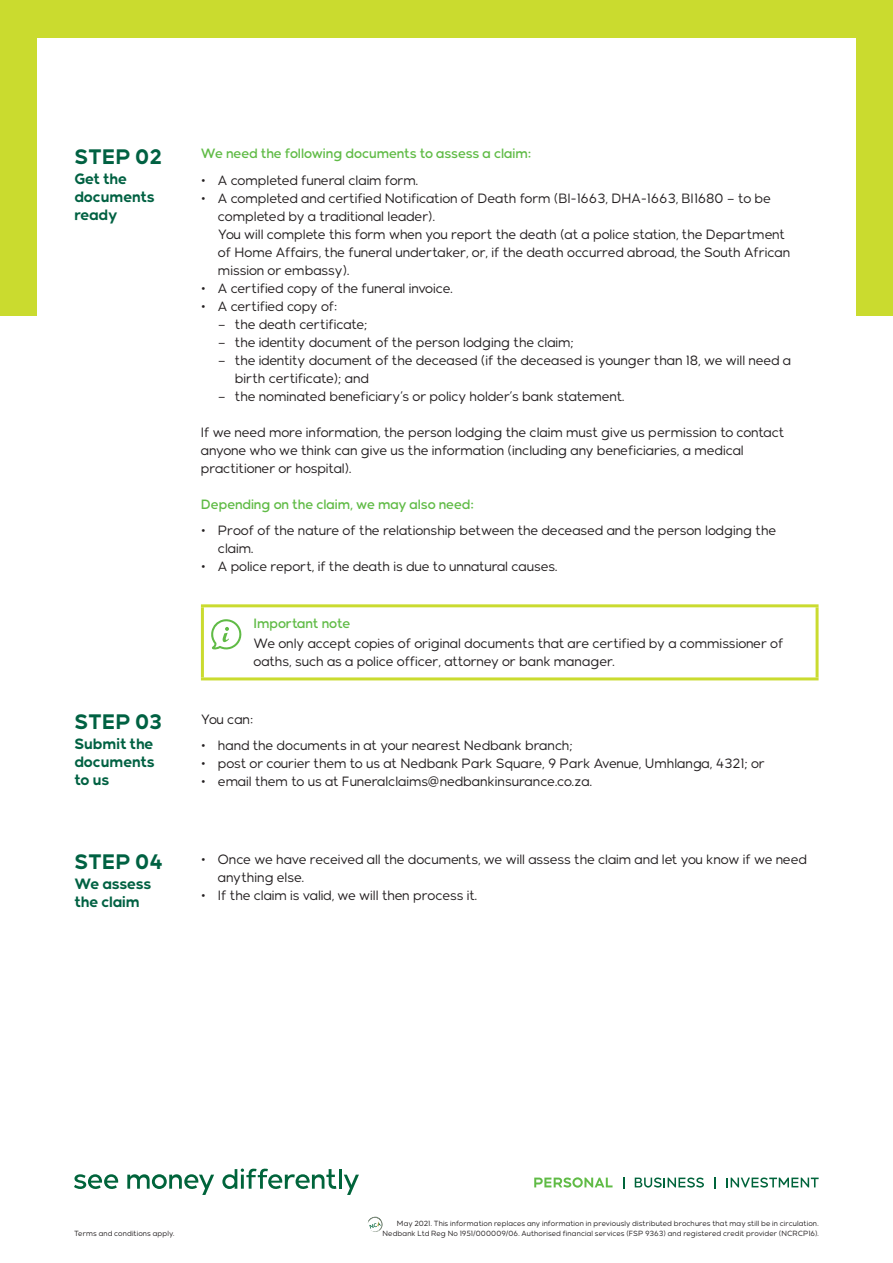
<style>
.page{position:relative;width:893px;height:1263px;background:#fff}
.page>*{position:absolute;margin:0;border:0;box-sizing:border-box;transform-origin:0 0}
.t1{font:700 21px "Nedbank Sans";color:#006142}
.t2{font:700 15px/18px "Nedbank Sans";color:#006142}
.t3{font:13.5px/18px "Nedbank Sans";color:#231f20}
.t4{font:500 13.5px "Nedbank Sans";letter-spacing:-.005em;color:#60bb46}
.t5{font:7.5px "Nedbank Sans";letter-spacing:.015em;color:#231f20}
</style>
<div class="page">
<svg style="left:534px;top:1177px;width:78px;height:11px"></svg>
<svg style="left:635px;top:1177px;width:69px;height:10px"></svg>
<svg style="left:727px;top:1177px;width:92px;height:10px"></svg>
<svg style="left:74px;top:1174px;width:44px;height:15px"></svg>
<svg style="left:127px;top:1174px;width:87px;height:21px"></svg>
<svg style="left:222px;top:1168px;width:114px;height:21px"></svg>
<hr style="left:339px;top:1169px;width:3px;height:20px;background:#00643b">
<svg style="left:344px;top:1175px;width:15px;height:20px"></svg>
<svg style="left:368px;top:1217px;width:15px;height:15px"></svg>
<div style="left:0;top:0;width:893px;height:316px;background:#cadb2f"></div>
<div style="left:37px;top:38px;width:819px;height:314px;background:#fff"></div>
<hr style="left:201px;top:604px;width:618px;height:3px;background:#cadb2f">
<hr style="left:201px;top:607px;width:3px;height:70px;background:#cadb2f">
<hr style="left:816px;top:607px;width:3px;height:70px;background:#cadb2f">
<hr style="left:201px;top:677px;width:618px;height:3px;background:#cadb2f">
<svg style="left:211px;top:619px;width:31px;height:31px"></svg>
<p class="t1" style="left:74px;top:142px;width:89px">STEP 02</p>
<p class="t2" style="left:74px;top:169px;width:82px">Get the documents ready</p>
<p class="t1" style="left:74px;top:708px;width:89px">STEP 03</p>
<p class="t2" style="left:74px;top:735px;width:82px;text-align:justify">Submit the documents to us</p>
<p class="t1" style="left:74px;top:848px;width:90px">STEP 04</p>
<p class="t2" style="left:74px;top:875px;width:78px">We assess the claim</p>
<p class="t4" style="left:201px;top:145px;width:332px">We need the following documents to assess a claim:</p>
<p class="t3" style="left:201px;top:171px;width:219px">• A completed funeral claim form.</p>
<p class="t3" style="left:218px;top:189px;width:574px;text-indent:-17px">• A completed and certified Notification of Death form (BI-1663, DHA-1663, BI1680 – to be completed by a traditional leader).<br>You will complete this form when you report the death (at a police station, the Department of Home Affairs, the funeral undertaker, or, if the death occurred abroad, the South African mission or embassy).</p>
<p class="t3" style="left:201px;top:279px;width:253px">• A certified copy of the funeral invoice.</p>
<p class="t3" style="left:201px;top:297px;width:138px">• A certified copy of:</p>
<p class="t3" style="left:218px;top:315px;width:151px">– the death certificate;</p>
<p class="t3" style="left:218px;top:333px;width:358px">– the identity document of the person lodging the claim;</p>
<p class="t3" style="left:235px;top:351px;width:558px;text-indent:-17px">– the identity document of the deceased (if the deceased is younger than 18, we will need a birth certificate); and</p>
<p class="t3" style="left:218px;top:387px;width:408px">– the nominated beneficiary’s or policy holder’s bank statement.</p>
<p class="t3" style="left:201px;top:423px;width:585px">If we need more information, the person lodging the claim must give us permission to contact anyone who we think can give us the information (including any beneficiaries, a medical practitioner or hospital).</p>
<p class="t4" style="left:201px;top:496px;width:275px">Depending on the claim, we may also need:</p>
<p class="t3" style="left:218px;top:522px;width:560px;text-indent:-17px">• Proof of the nature of the relationship between the deceased and the person lodging the claim.</p>
<p class="t3" style="left:201px;top:558px;width:358px">• A police report, if the death is due to unnatural causes.</p>
<p class="t4" style="left:253px;top:615px;width:98px">Important note</p>
<p class="t3" style="left:253px;top:634px;width:531px">We only accept copies of original documents that are certified by a commissioner of oaths, such as a police officer, attorney or bank manager.</p>
<p class="t3" style="left:201px;top:710px;width:54px">You can:</p>
<p class="t3" style="left:201px;top:737px;width:373px">• hand the documents in at your nearest Nedbank branch;</p>
<p class="t3" style="left:201px;top:755px;width:565px">• post or courier them to us at Nedbank Park Square, 9 Park Avenue, Umhlanga, 4321; or</p>
<p class="t3" style="left:201px;top:773px;width:393px">• email them to us at Funeralclaims@nedbankinsurance.co.za.</p>
<p class="t3" style="left:218px;top:850px;width:590px;text-indent:-17px">• Once we have received all the documents, we will assess the claim and let you know if we need anything else.</p>
<p class="t3" style="left:201px;top:886px;width:278px">• If the claim is valid, we will then process it.</p>
<p class="t5" style="left:397px;top:1219px;width:423px">May 2021. This information replaces any information in previously distributed brochures that may still be in circulation.</p>
<p class="t5" style="left:74px;top:1229px;width:102px">Terms and conditions apply.</p>
<p class="t5" style="left:382px;top:1229px;width:438px">Nedbank Ltd Reg No 1951/000009/06. Authorised financial services (FSP 9363) and registered credit provider (NCRCP16).</p>
</div>
